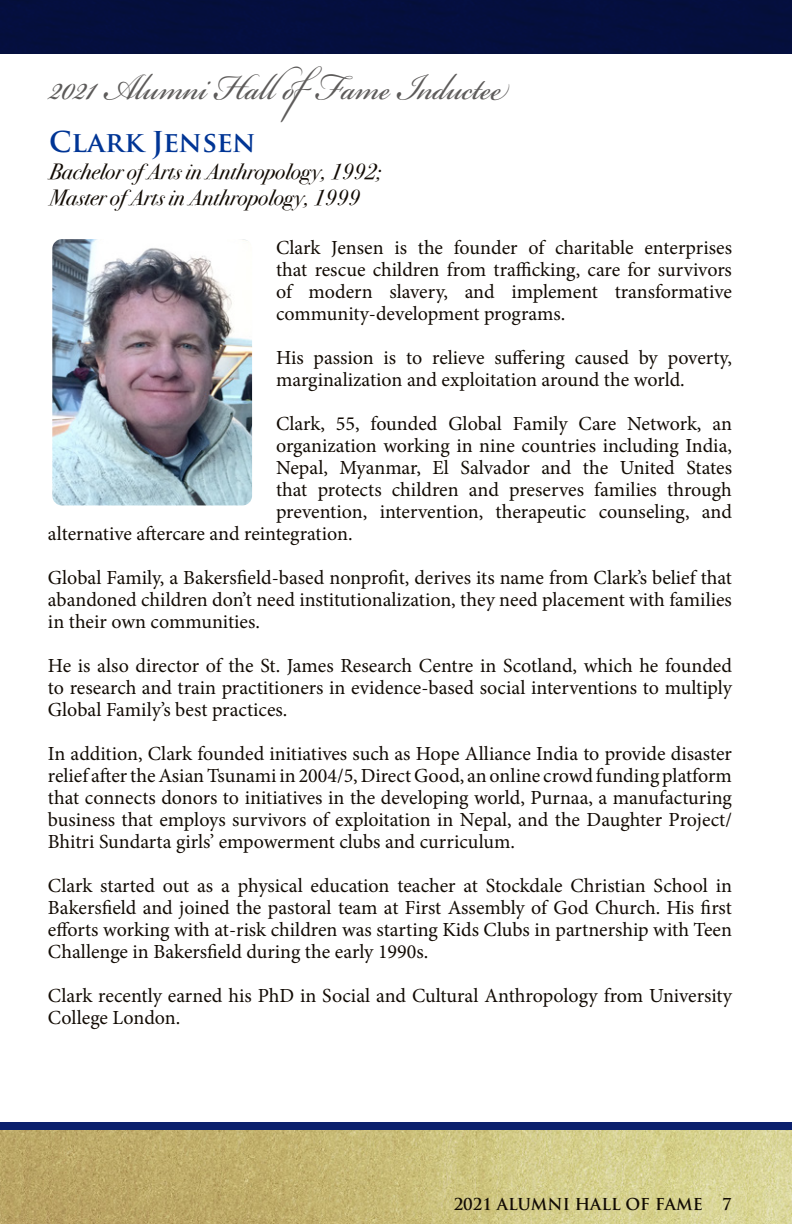
<style>
.page{position:relative;width:792px;height:1224px;background:#fff}
.page>*{position:absolute;margin:0;border:0;box-sizing:border-box;transform-origin:0 0}
.t1{font:57.6px "Bickham Script Pro";color:#5d5b5a;scale:.83 1}
.t2{font:700 28px "Trajan Pro";color:#003595}
.t3{font:italic 22px/26.4px "Bodoni Svty Two ITCTT";color:#120b04}
.t4{font:20px/22px "Minion Pro";color:#120b04;text-align:justify}
.t5{font:700 16px "Trajan Pro";color:#120b04}
</style>
<div class="page">
<img style="left:0;top:1130px;width:792px;height:94px">
<div style="left:0;top:1122px;width:792px;height:8px;background:#0b206c"></div>
<div style="left:0;top:0;width:792px;height:54px;background:#050f3e"></div>
<img style="left:52px;top:239px;width:200px;height:266px">
<h1 class="t1" style="left:50px;top:45px;width:552px">2021 Alumni HallofFame Inductee</h1>
<h2 class="t2" style="left:49px;top:125px;width:208px">Clark Jensen</h2>
<p class="t3" style="left:49px;top:156px;width:334px">Bachelor of Arts in Anthropology, 1992;<br>Master of Arts in Anthropology, 1999</p>
<p class="t4" style="left:276px;top:236px;width:457px">Clark Jensen is the founder of charitable enterprises that rescue children from trafficking, care for survivors of modern slavery, and implement transformative community-development programs.</p>
<p class="t4" style="left:276px;top:346px;width:457px">His passion is to relieve suffering caused by poverty, marginalization and exploitation around the world.</p>
<p class="t4" style="left:276px;top:412px;width:457px">Clark, 55, founded Global Family Care Network, an</p>
<p class="t4" style="left:276px;top:434px;width:457px">organization working in nine countries including India,</p>
<p class="t4" style="left:276px;top:456px;width:457px">Nepal, Myanmar, El Salvador and the United States</p>
<p class="t4" style="left:276px;top:478px;width:457px">that protects children and preserves families through</p>
<p class="t4" style="left:276px;top:500px;width:457px">prevention, intervention, therapeutic counseling, and</p>
<p class="t4" style="left:48px;top:522px;width:306px">alternative aftercare and reintegration.</p>
<p class="t4" style="left:48px;top:566px;width:686px">Global Family, a Bakersfield-based nonprofit, derives its name from Clark’s belief that abandoned children don’t need institutionalization, they need placement with families in their own communities.</p>
<p class="t4" style="left:48px;top:654px;width:686px">He is also director of the St. James Research Centre in Scotland, which he founded to research and train practitioners in evidence-based social interventions to multiply Global Family’s best practices.</p>
<p class="t4" style="left:48px;top:742px;width:686px">In addition, Clark founded initiatives such as Hope Alliance India to provide disaster relief after the Asian Tsunami in 2004/5, Direct Good, an online crowd funding platform that connects donors to initiatives in the developing world, Purnaa, a manufacturing business that employs survivors of exploitation in Nepal, and the Daughter Project/ Bhitri Sundarta girls’ empowerment clubs and curriculum.</p>
<p class="t4" style="left:48px;top:874px;width:686px">Clark started out as a physical education teacher at Stockdale Christian School in Bakersfield and joined the pastoral team at First Assembly of God Church. His first efforts working with at-risk children was starting Kids Clubs in partnership with Teen Challenge in Bakersfield during the early 1990s.</p>
<p class="t4" style="left:48px;top:984px;width:685px">Clark recently earned his PhD in Social and Cultural Anthropology from University<br>College London.</p>
<p class="t5" style="left:454px;top:1194px;width:280px">2021 ALUMNI HALL OF FAME 7</p>
</div>
